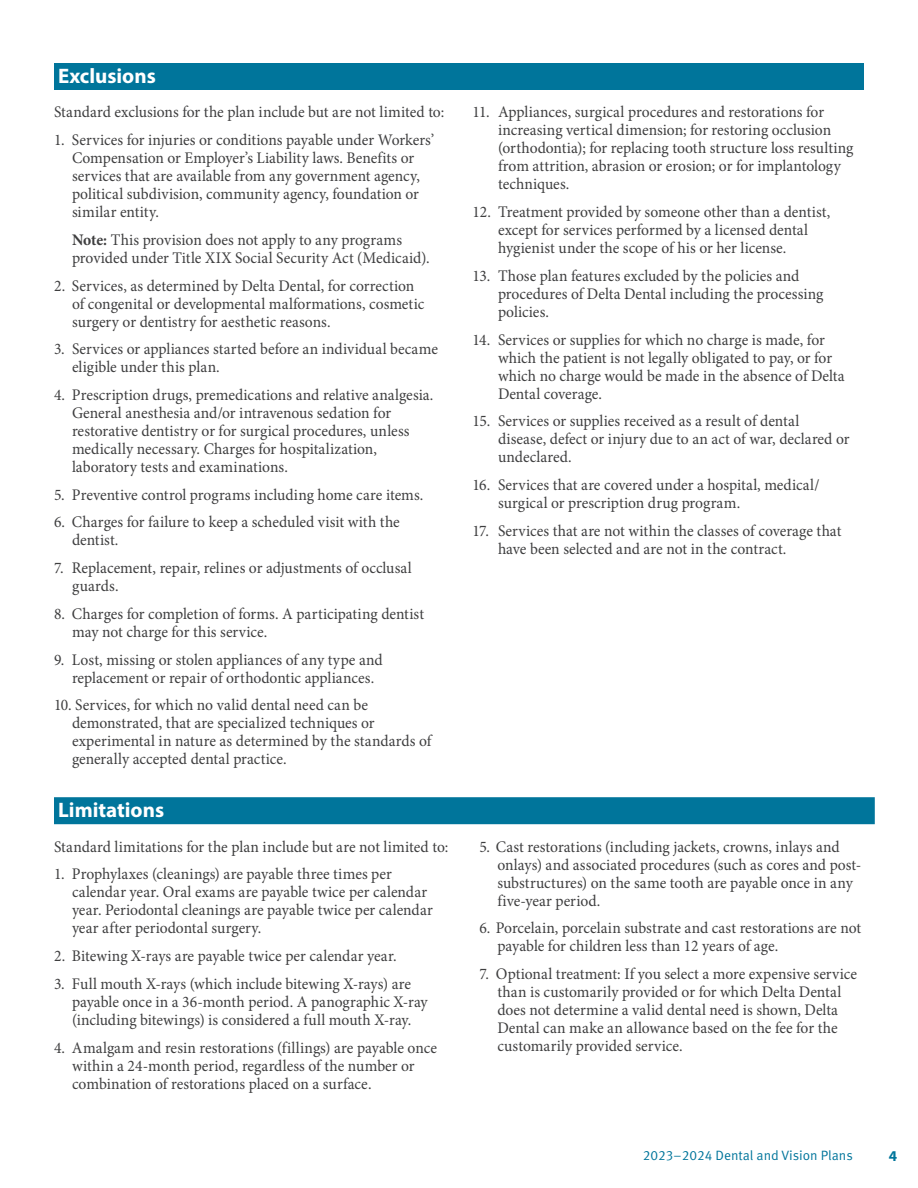
<style>
.page{position:relative;width:918px;height:1188px;background:#fff}
.page>*{position:absolute;margin:0;border:0;box-sizing:border-box;transform-origin:0 0}
.headings{font:700 21px "Myriad Pro";color:#fff}
.BULLET{font:16.2px/18px "Minion Pro";color:#3e3e3f;scale:.96 1}
.BODY_COPY{font:16.2px "Minion Pro";letter-spacing:-.005em;color:#3e3e3f;scale:.96 1}
.t1{font:700 15px "Myriad Pro";color:#00759b}
.t2{font:13.5px "Meta Pro Norm";color:#00759b}
.s1{font-weight:700}
</style>
<div class="page">
<div style="left:54px;top:797px;width:821px;height:27px;background:#00759b"></div>
<div style="left:54px;top:63px;width:810px;height:27px;background:#00759b"></div>
<p class="headings" style="left:58px;top:62px;width:99px">Exclusions</p>
<p class="BODY_COPY" style="left:54px;top:101px;width:408px">Standard exclusions for the plan include but are not limited to:</p>
<p class="BULLET" style="left:72px;top:131px;width:379px;text-indent:-18px">1. Services for injuries or conditions payable under Workers’ Compensation or Employer’s Liability laws. Benefits or services that are available from any government agency, political subdivision, community agency, foundation or similar entity.</p>
<p class="BULLET" style="left:72px;top:231px;width:374px"><span class="s1">Note:</span> This provision does not apply to any programs provided under Title XIX Social Security Act (Medicaid).</p>
<p class="BULLET" style="left:72px;top:277px;width:369px;text-indent:-18px">2. Services, as determined by Delta Dental, for correction of congenital or developmental malformations, cosmetic surgery or dentistry for aesthetic reasons.</p>
<p class="BULLET" style="left:72px;top:340px;width:383px;text-indent:-18px">3. Services or appliances started before an individual became eligible under this plan.</p>
<p class="BULLET" style="left:72px;top:386px;width:378px;text-indent:-18px">4. Prescription drugs, premedications and relative analgesia.<br>General anesthesia and/or intravenous sedation for restorative dentistry or for surgical procedures, unless medically necessary. Charges for hospitalization, laboratory tests and examinations.</p>
<p class="BULLET" style="left:54px;top:486px;width:386px">5. Preventive control programs including home care items.</p>
<p class="BULLET" style="left:72px;top:513px;width:343px;text-indent:-18px">6. Charges for failure to keep a scheduled visit with the dentist.</p>
<p class="BULLET" style="left:72px;top:559px;width:355px;text-indent:-18px">7. Replacement, repair, relines or adjustments of occlusal guards.</p>
<p class="BULLET" style="left:72px;top:605px;width:368px;text-indent:-18px">8. Charges for completion of forms. A participating dentist may not charge for this service.</p>
<p class="BULLET" style="left:54px;top:651px;width:344px;text-align:center">9. Lost, missing or stolen appliances of any type and replacement or repair of orthodontic appliances.</p>
<p class="BULLET" style="left:72px;top:696px;width:376px;text-indent:-18px">10. Services, for which no valid dental need can be demonstrated, that are specialized techniques or experimental in nature as determined by the standards of generally accepted dental practice.</p>
<p class="headings" style="left:58px;top:797px;width:107px">Limitations</p>
<p class="BODY_COPY" style="left:54px;top:836px;width:412px">Standard limitations for the plan include but are not limited to:</p>
<p class="BULLET" style="left:72px;top:865px;width:378px;text-indent:-18px">1. Prophylaxes (cleanings) are payable three times per calendar year. Oral exams are payable twice per calendar year. Periodontal cleanings are payable twice per calendar year after periodontal surgery.</p>
<p class="BULLET" style="left:54px;top:947px;width:359px">2. Bitewing X-rays are payable twice per calendar year.</p>
<p class="BULLET" style="left:72px;top:975px;width:372px;text-indent:-18px">3. Full mouth X-rays (which include bitewing X-rays) are payable once in a 36-month period. A panographic X-ray (including bitewings) is considered a full mouth X-ray.</p>
<p class="BULLET" style="left:72px;top:1038px;width:382px;text-indent:-18px">4. Amalgam and resin restorations (fillings) are payable once within a 24-month period, regardless of the number or combination of restorations placed on a surface.</p>
<p class="BULLET" style="left:498px;top:103px;width:372px;text-indent:-26px">11. Appliances, surgical procedures and restorations for increasing vertical dimension; for restoring occlusion (orthodontia); for replacing tooth structure loss resulting from attrition, abrasion or erosion; or for implantology techniques.</p>
<p class="BULLET" style="left:498px;top:203px;width:348px;text-indent:-26px">12. Treatment provided by someone other than a dentist, except for services performed by a licensed dental hygienist under the scope of his or her license.</p>
<p class="BULLET" style="left:498px;top:267px;width:341px;text-indent:-26px">13. Those plan features excluded by the policies and procedures of Delta Dental including the processing policies.</p>
<p class="BULLET" style="left:498px;top:331px;width:363px;text-indent:-26px">14. Services or supplies for which no charge is made, for which the patient is not legally obligated to pay, or for which no charge would be made in the absence of Delta Dental coverage.</p>
<p class="BULLET" style="left:498px;top:412px;width:368px;text-indent:-26px">15. Services or supplies received as a result of dental disease, defect or injury due to an act of war, declared or undeclared.</p>
<p class="BULLET" style="left:498px;top:476px;width:337px;text-indent:-26px">16. Services that are covered under a hospital, medical/ surgical or prescription drug program.</p>
<p class="BULLET" style="left:498px;top:522px;width:359px;text-indent:-26px">17. Services that are not within the classes of coverage that have been selected and are not in the contract.</p>
<p class="BULLET" style="left:497px;top:838px;width:381px;text-indent:-18px">5. Cast restorations (including jackets, crowns, inlays and onlays) and associated procedures (such as cores and post&shy;substructures) on the same tooth are payable once in any five-year period.</p>
<p class="BULLET" style="left:497px;top:919px;width:381px;text-indent:-18px">6. Porcelain, porcelain substrate and cast restorations are not payable for children less than 12 years of age.</p>
<p class="BULLET" style="left:497px;top:965px;width:376px;text-indent:-18px">7. Optional treatment: If you select a more expensive service than is customarily provided or for which Delta Dental does not determine a valid dental need is shown, Delta Dental can make an allowance based on the fee for the customarily provided service.</p>
<p class="t2" style="left:643px;top:1145px;width:212px">2023–2024 Dental and Vision Plans</p>
<p class="t1" style="left:889px;top:1146px;width:10px">4</p>
</div>
